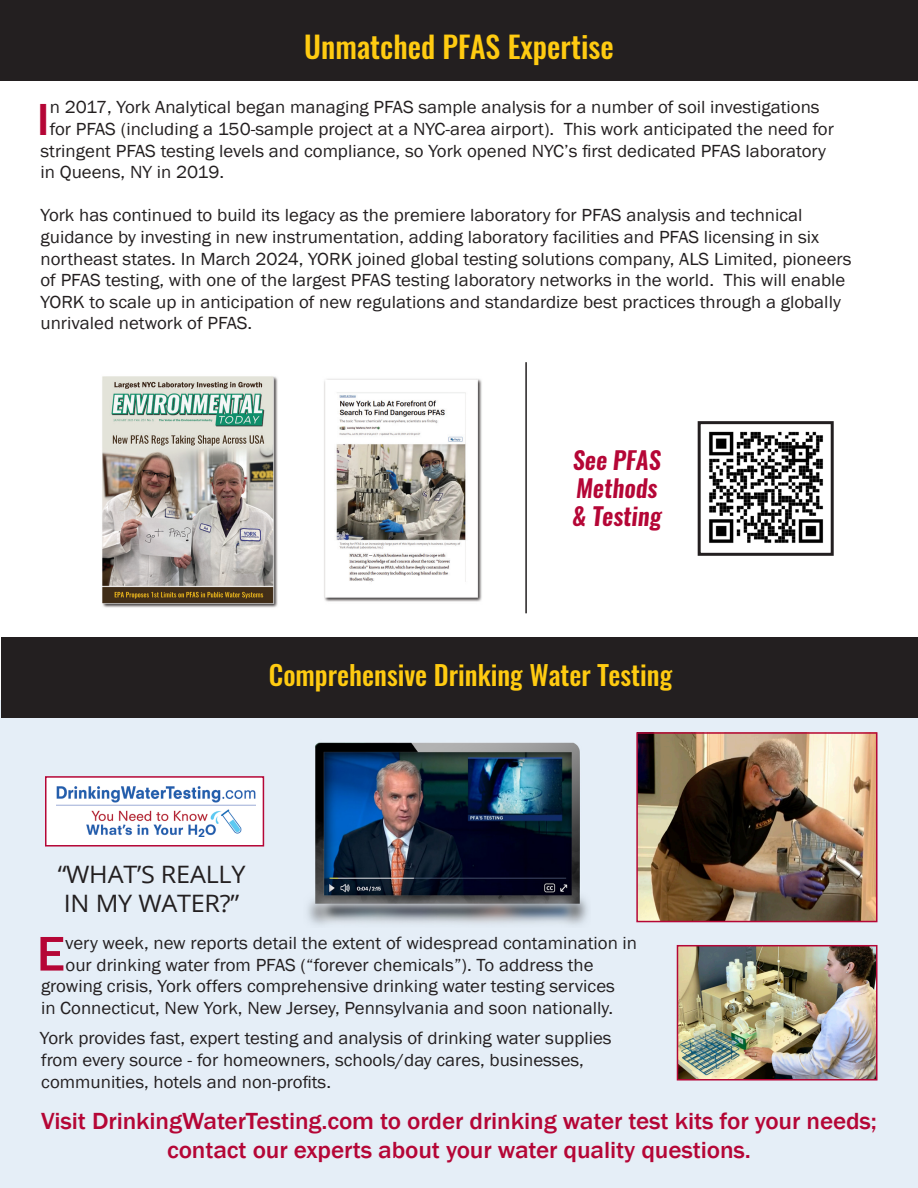
<style>
.page{position:relative;width:918px;height:1188px;background:#fff}
.page>*{position:absolute;margin:0;border:0;box-sizing:border-box;transform-origin:0 0}
.Paragraph_Style_1{font:500 50.4px "Franklin Gothic";color:#b50636;scale:1.05 1}
.Paragraph_Style_1-2{font:500 46.2px "Franklin Gothic";color:#b50636;scale:1.05 1}
.t1{font:500 30px "Oswald";color:#ffcb11}
.t2{font:500 27px "Oswald";color:#ffcb11}
.t3{font:italic 600 24.3px/28.3px "Oswald";color:#b50636}
.t4{font:500 24px/28.5px "Franklin Gothic";letter-spacing:-.005em;color:#b50636;text-align:center;scale:1.05 1}
.Paragraph_Style_1-3{font:24px/28.8px "Open Sans";letter-spacing:-.01em;color:#231f20;scale:1.05 1}
.Paragraph_Style_1-4{font:18px/21.6px "Franklin Gothic";color:#231f20;scale:1.05 1}
</style>
<div class="page">
<div style="left:0;top:0;width:918px;height:81px;background:#231f20"></div>
<div style="left:0;top:700px;width:918px;height:488px;background:#e5eef7"></div>
<img style="left:680px;top:948px;width:195px;height:130px">
<div style="left:677px;top:945px;width:201px;height:136px;border:2px solid #b50636"></div>
<img style="left:308px;top:742px;width:280px;height:183px">
<div style="left:2px;top:637px;width:916px;height:81px;background:#231f20"></div>
<img style="left:639px;top:735px;width:236px;height:184px">
<div style="left:636px;top:732px;width:242px;height:190px;border:2px solid #b50636"></div>
<img style="left:709px;top:431px;width:115px;height:112px">
<div style="left:698px;top:421px;width:136px;height:135px;border:3px solid #231f20"></div>
<div style="left:46px;top:777px;width:217px;height:69px;background:#fff"></div>
<img style="left:57px;top:786px;width:198px;height:51px">
<div style="left:45px;top:776px;width:219px;height:71px;border:2px solid #b50636"></div>
<hr style="left:525px;top:362px;width:2px;height:251px;background:#231f20">
<img style="left:102px;top:376px;width:176px;height:232px">
<img style="left:324px;top:379px;width:158px;height:223px">
<p class="t1" style="left:304px;top:26px;width:311px">Unmatched PFAS Expertise</p>
<p class="Paragraph_Style_1-2" style="left:37px;top:91px;width:14px">I</p>
<p class="Paragraph_Style_1-4" style="left:50px;top:97px;width:735px">n 2017, York Analytical began managing PFAS sample analysis for a number of soil investigations</p>
<p class="Paragraph_Style_1-4" style="left:50px;top:119px;width:748px">for PFAS (including a 150-sample project at a NYC-area airport). This work anticipated the need for</p>
<p class="Paragraph_Style_1-4" style="left:40px;top:140px;width:750px">stringent PFAS testing levels and compliance, so York opened NYC’s first dedicated PFAS laboratory</p>
<p class="Paragraph_Style_1-4" style="left:40px;top:162px;width:177px">in Queens, NY in 2019.</p>
<p class="Paragraph_Style_1-4" style="left:40px;top:205px;width:774px">York has continued to build its legacy as the premiere laboratory for PFAS analysis and technical guidance by investing in new instrumentation, adding laboratory facilities and PFAS licensing in six northeast states. In March 2024, YORK joined global testing solutions company, ALS Limited, pioneers of PFAS testing, with one of the largest PFAS testing laboratory networks in the world. This will enable YORK to scale up in anticipation of new regulations and standardize best practices through a globally unrivaled network of PFAS.</p>
<p class="t3" style="left:572px;top:446px;width:91px">See PFAS<br>Methods &amp; Testing</p>
<p class="t2" style="left:269px;top:656px;width:405px">Comprehensive Drinking Water Testing</p>
<p class="Paragraph_Style_1-3" style="left:58px;top:859px;width:180px">“WHAT’S REALLY<br>IN MY WATER?”</p>
<p class="Paragraph_Style_1" style="left:37px;top:923px;width:29px">E</p>
<p class="Paragraph_Style_1-4" style="left:65px;top:933px;width:546px">very week, new reports detail the extent of widespread contamination in</p>
<p class="Paragraph_Style_1-4" style="left:66px;top:954px;width:505px">our drinking water from PFAS (“forever chemicals”). To address the</p>
<p class="Paragraph_Style_1-4" style="left:41px;top:976px;width:548px">growing crisis, York offers comprehensive drinking water testing services</p>
<p class="Paragraph_Style_1-4" style="left:41px;top:997px;width:546px">in Connecticut, New York, New Jersey, Pennsylvania and soon nationally.</p>
<p class="Paragraph_Style_1-4" style="left:40px;top:1028px;width:546px">York provides fast, expert testing and analysis of drinking water supplies from every source - for homeowners, schools/day cares, businesses, communities, hotels and non-profits.</p>
<p class="t4" style="left:41px;top:1107px;width:798px">Visit DrinkingWaterTesting.com to order drinking water test kits for your needs; contact our experts about your water quality questions.</p>
</div>
